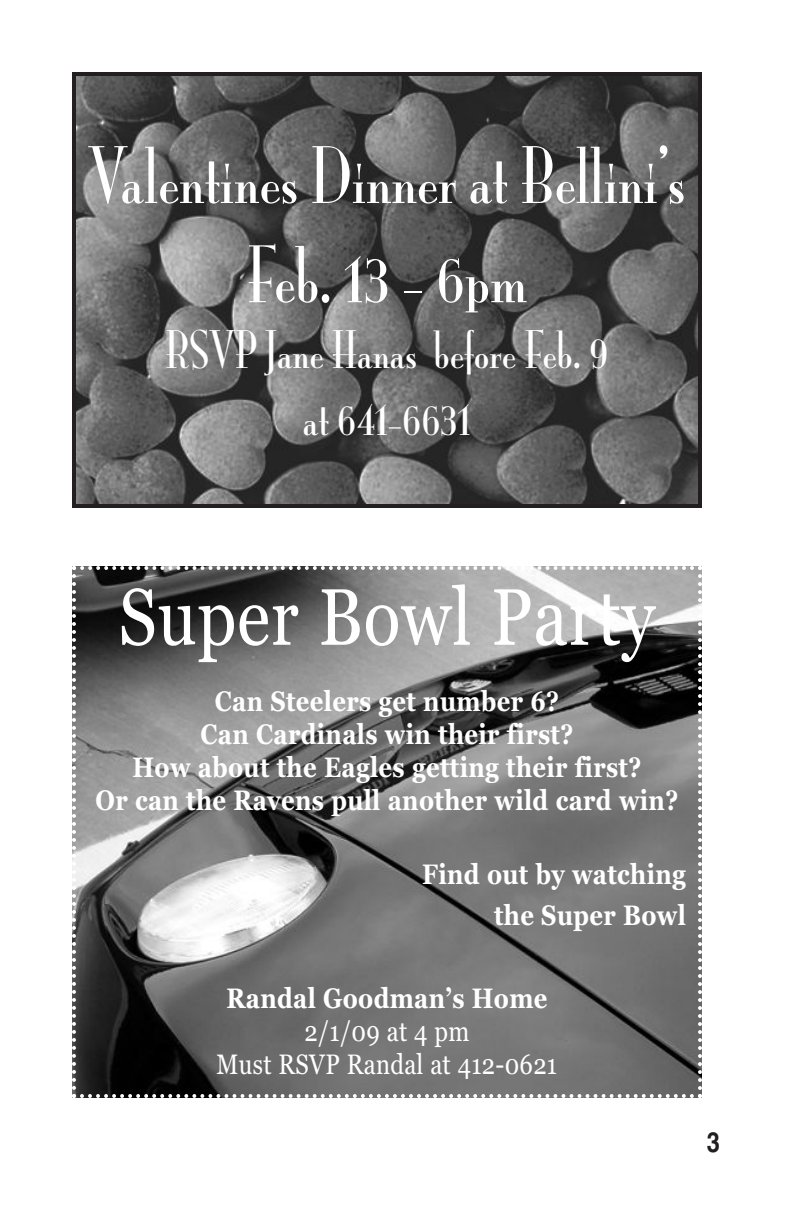
<style>
.page{position:relative;width:792px;height:1224px;background:#fff}
.page>*{position:absolute;margin:0;border:0;box-sizing:border-box;transform-origin:0 0}
.t1{font:80px "Georgia";letter-spacing:.01em;color:#fff;scale:.85 1}
.t2{font:72px/99.2px "Mona Lisa Solid ITCTT";letter-spacing:.01em;color:#fff;text-align:center;scale:.85 1}
.t3{font:48px/66.2px "Mona Lisa Solid ITCTT";letter-spacing:.01em;color:#fff;text-align:center;scale:.85 1}
.t4{font:700 28px/33px "Georgia";letter-spacing:.015em;color:#fff;text-align:center;scale:.85 1}
.t5{font:28px/33px "Georgia";letter-spacing:.015em;color:#fff;text-align:center;scale:.85 1}
.t6{font:700 28px "Helvetica";color:#231f20;scale:.85 1}
</style>
<div class="page">
<img style="left:77px;top:77px;width:620px;height:426px">
<div style="left:72px;top:72px;width:630px;height:436px;border:4px solid #231f20"></div>
<svg style="left:72px;top:566px;width:630px;height:532px;background:#747474"></svg>
<h2 class="t2" style="left:89px;top:127px;width:703px">Valentines Dinner at Bellini’s<br>Feb. 13 - 6pm</h2>
<h3 class="t3" style="left:166px;top:318px;width:522px">RSVP Jane Hanas before Feb. 9 at 641-6631</h3>
<h1 class="t1" style="left:119px;top:569px;width:632px">Super Bowl Party</h1>
<p class="t4" style="left:96px;top:685px;width:687px">Can Steelers get number 6?<br>Can Cardinals win their first?<br>How about the Eagles getting their first?<br>Or can the Ravens pull another wild card win?</p>
<p class="t4" style="left:422px;top:854px;width:312px;line-height:41px;text-align:right">Find out by watching the Super Bowl</p>
<p class="t4" style="left:227px;top:981px;width:379px">Randal Goodman’s Home</p>
<p class="t5" style="left:217px;top:1015px;width:402px">2/1/09 at 4 pm<br>Must RSVP Randal at 412-0621</p>
<p class="t6" style="left:707px;top:1125px;width:17px">3</p>
</div>
